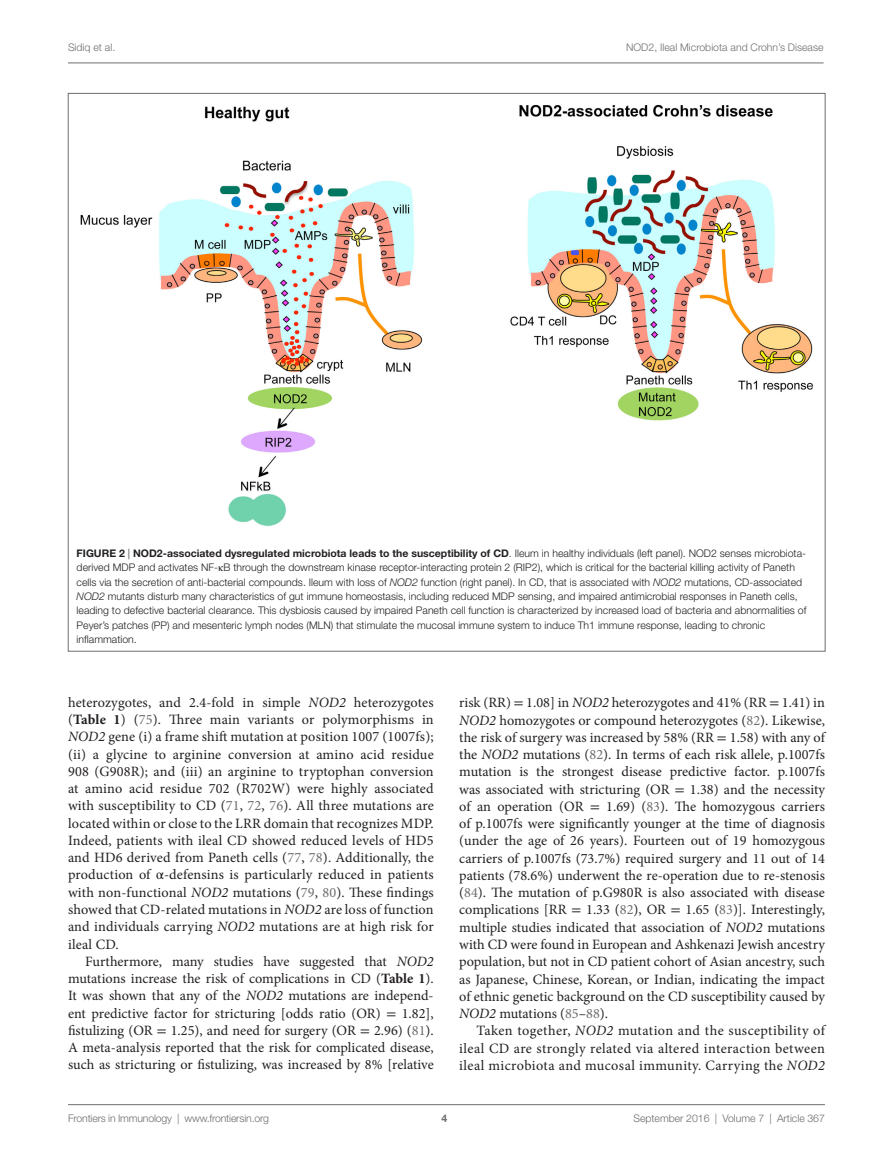
<style>
.page{position:relative;width:893px;height:1170px;background:#fff}
.page>*{position:absolute;margin:0;border:0;box-sizing:border-box;transform-origin:0 0}
.t1{font:14.25px/17.2px "Minion Pro";letter-spacing:.005em;color:#231f20;text-align:justify}
.t2{font:300 10.5px/14.2px "Helvetica Neue LT Std";color:#231f20}
.t3{font:300 10.5px "Helvetica Neue LT Std";color:#6c6d70}
.t4{font:700 10.5px "Helvetica Neue LT Std";color:#6c6d70}
.s1{font-weight:700}
.s2{font-family:"STIX General";font-weight:400}
.s3{font-style:italic}
.s4{color:#6c6d70}
.s5{font-family:"STIX General"}
</style>
<div class="page">
<img style="left:80px;top:105px;width:733px;height:421px">
<hr style="left:68px;top:63px;width:756px;height:1px;background:#6c6d70">
<hr style="left:68px;top:1104px;width:757px;height:1px;background:#6c6d70">
<p class="t3" style="left:68px;top:41px;width:49px">Sidiq et al.</p>
<p class="t3" style="left:626px;top:41px;width:199px">NOD2, Ileal Microbiota and Crohn’s Disease</p>
<p class="t2" style="left:77px;top:546px;width:731px"><span class="s1">FIGURE 2</span> | <span class="s1">NOD2-associated dysregulated microbiota leads to the susceptibility of CD</span>. Ileum in healthy individuals (left panel). NOD2 senses microbiota&shy;derived MDP and activates NF-<span class="s2">κ</span>B through the downstream kinase receptor-interacting protein 2 (RIP2), which is critical for the bacterial killing activity of Paneth cells via the secretion of anti-bacterial compounds. Ileum with loss of <span class="s3">NOD2</span> function (right panel). In CD, that is associated with <span class="s3">NOD2</span> mutations, CD-associated <span class="s3">NOD2</span> mutants disturb many characteristics of gut immune homeostasis, including reduced MDP sensing, and impaired antimicrobial responses in Paneth cells, leading to defective bacterial clearance. This dysbiosis caused by impaired Paneth cell function is characterized by increased load of bacteria and abnormalities of Peyer’s patches (PP) and mesenteric lymph nodes (MLN) that stimulate the mucosal immune system to induce Th1 immune response, leading to chronic inflammation.</p>
<p class="t1" style="left:68px;top:693px;width:367px">heterozygotes, and 2.4-fold in simple <span class="s3">NOD2</span> heterozygotes (<span class="s1">Table 1</span>) (<span class="s4">75</span>). Three main variants or polymorphisms in <span class="s3">NOD2</span> gene (i) a frame shift mutation at position 1007 (1007fs); (ii) a glycine to arginine conversion at amino acid residue 908 (G908R); and (iii) an arginine to tryptophan conversion at amino acid residue 702 (R702W) were highly associated with susceptibility to CD (<span class="s4">71</span>, <span class="s4">72</span>, <span class="s4">76</span>). All three mutations are located within or close to the LRR domain that recognizes MDP.<br>Indeed, patients with ileal CD showed reduced levels of HD5 and HD6 derived from Paneth cells (<span class="s4">77</span>, <span class="s4">78</span>). Additionally, the production of <span class="s5">α</span>-defensins is particularly reduced in patients with non-functional <span class="s3">NOD2</span> mutations (<span class="s4">79</span>, <span class="s4">80</span>). These findings showed that CD-related mutations in <span class="s3">NOD2</span> are loss of function and individuals carrying <span class="s3">NOD2</span> mutations are at high risk for ileal CD.</p>
<p class="t1" style="left:68px;top:952px;width:367px;text-indent:17px">Furthermore, many studies have suggested that <span class="s3">NOD2 </span>mutations increase the risk of complications in CD (<span class="s1">Table 1</span>).<br>It was shown that any of the <span class="s3">NOD2</span> mutations are independ&shy;ent predictive factor for stricturing [odds ratio (OR) <span class="s5">=</span> 1.82], fistulizing (OR <span class="s5">=</span> 1.25), and need for surgery (OR <span class="s5">=</span> 2.96) (<span class="s4">81</span>).<br>A meta-analysis reported that the risk for complicated disease, such as stricturing or fistulizing, was increased by 8% [relative</p>
<p class="t1" style="left:459px;top:694px;width:367px">risk (RR) <span class="s5">=</span> 1.08] in <span class="s3">NOD2</span> heterozygotes and 41% (RR <span class="s5">=</span> 1.41) in <span class="s3">NOD2</span> homozygotes or compound heterozygotes (<span class="s4">82</span>). Likewise, the risk of surgery was increased by 58% (RR <span class="s5">=</span> 1.58) with any of the <span class="s3">NOD2</span> mutations (<span class="s4">82</span>). In terms of each risk allele, p.1007fs mutation is the strongest disease predictive factor. p.1007fs was associated with stricturing (OR <span class="s5">=</span> 1.38) and the necessity of an operation (OR <span class="s5">=</span> 1.69) (<span class="s4">83</span>). The homozygous carriers of p.1007fs were significantly younger at the time of diagnosis (under the age of 26 years). Fourteen out of 19 homozygous carriers of p.1007fs (73.7%) required surgery and 11 out of 14 patients (78.6%) underwent the re-operation due to re-stenosis (<span class="s4">84</span>). The mutation of p.G980R is also associated with disease complications [RR <span class="s5">=</span> 1.33 (<span class="s4">82</span>), OR <span class="s5">=</span> 1.65 (<span class="s4">83</span>)]. Interestingly, multiple studies indicated that association of <span class="s3">NOD2</span> mutations with CD were found in European and Ashkenazi Jewish ancestry population, but not in CD patient cohort of Asian ancestry, such as Japanese, Chinese, Korean, or Indian, indicating the impact of ethnic genetic background on the CD susceptibility caused by <span class="s3">NOD2</span> mutations (<span class="s4">85</span>–<span class="s4">88</span>).</p>
<p class="t1" style="left:459px;top:1022px;width:367px;text-indent:17px">Taken together, <span class="s3">NOD2</span> mutation and the susceptibility of ileal CD are strongly related via altered interaction between ileal microbiota and mucosal immunity. Carrying the <span class="s3">NOD2</span></p>
<p class="t3" style="left:68px;top:1111px;width:203px">Frontiers in Immunology | www.frontiersin.org</p>
<p class="t3" style="left:633px;top:1111px;width:193px">September 2016 | Volume 7 | Article 367</p>
<p class="t4" style="left:441px;top:1111px;width:7px">4</p>
</div>
